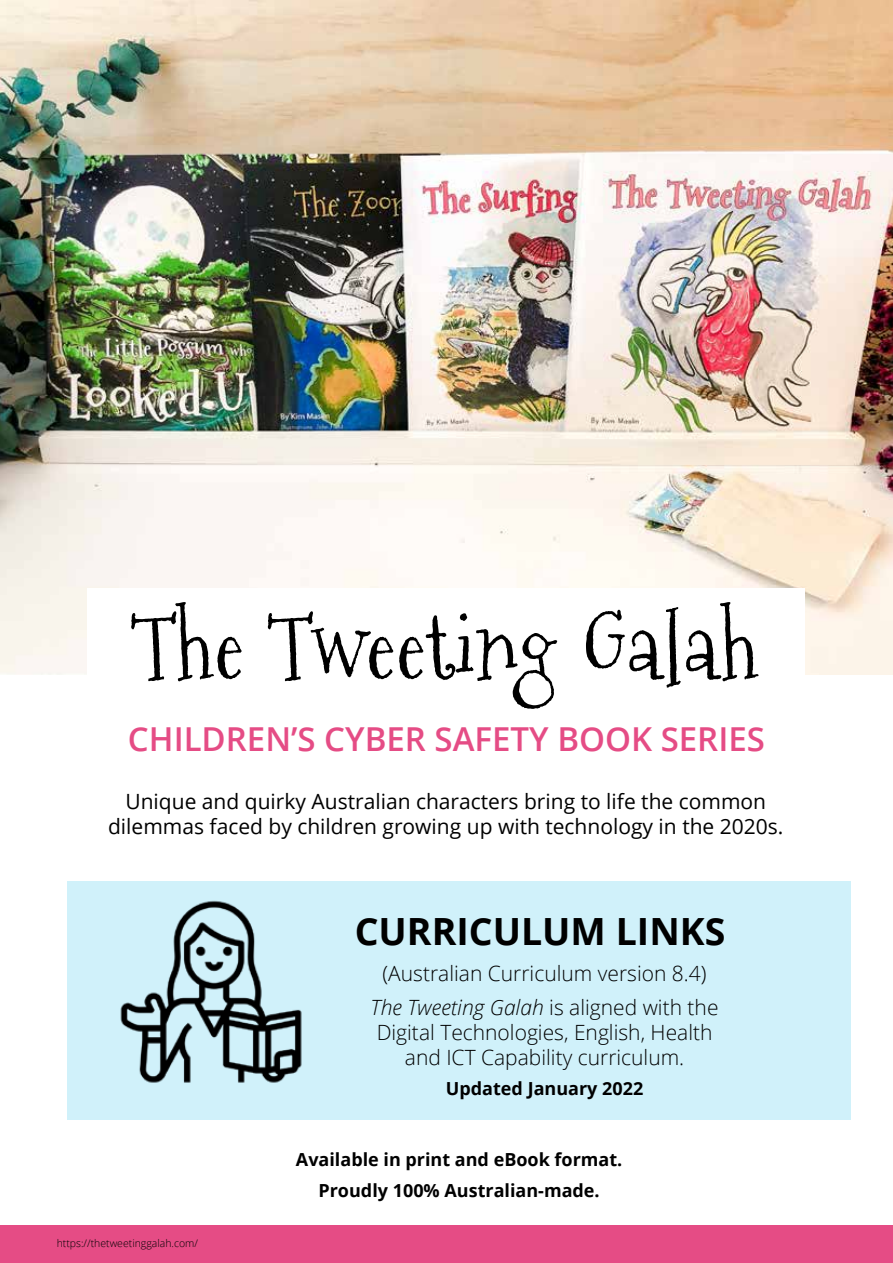
<style>
.page{position:relative;width:893px;height:1263px;background:#fff}
.page>*{position:absolute;margin:0;border:0;box-sizing:border-box;transform-origin:0 0}
.t1{font:90px "Mountainsof Christmas";color:#000}
.t2{font:700 37.5px "Open Sans";color:#000}
.t3{font:600 33px "Open Sans";color:#e54c85}
.t4{font:300 21px/33.8px "Open Sans";color:#000;text-align:center}
.t5{font:21px/25.2px "Open Sans";color:#000;text-align:center}
.t6{font:700 18px/30.2px "Open Sans";color:#000;text-align:center}
.t7{font:300 10.5px "Open Sans";color:#000}
.s1{font-style:italic}
</style>
<div class="page">
<div style="left:67px;top:881px;width:784px;height:239px;background:#d0f1fa"></div>
<div style="left:0;top:1226px;width:893px;height:37px;background:#e54c85"></div>
<img style="left:0;top:0;width:893px;height:674px">
<div style="left:88px;top:588px;width:717px;height:172px;background:#fff"></div>
<img style="left:120px;top:900px;width:182px;height:183px">
<h1 class="t1" style="left:137px;top:585px;width:626px">The Tweeting Galah</h1>
<h3 class="t3" style="left:128px;top:717px;width:639px">CHILDREN’S CYBER SAFETY BOOK SERIES</h3>
<p class="t5" style="left:108px;top:788px;width:677px">Unique and quirky Australian characters bring to life the common dilemmas faced by children growing up with technology in the 2020s.</p>
<h2 class="t2" style="left:355px;top:905px;width:372px">CURRICULUM LINKS</h2>
<p class="t4" style="left:371px;top:956px;width:349px">(Australian Curriculum version 8.4)<br><span class="s1">The Tweeting Galah</span> is aligned with the</p>
<p class="t4" style="left:377px;top:1019px;width:337px;line-height:25.2px">Digital Technologies, English, Health and ICT Capability curriculum.</p>
<p class="t6" style="left:446px;top:1073px;width:199px">Updated January 2022</p>
<p class="t7" style="left:57px;top:1235px;width:143px">https://thetweetinggalah.com/</p>
<p class="t6" style="left:296px;top:1144px;width:328px">Available in print and eBook format.<br>Proudly 100% Australian-made.</p>
</div>
